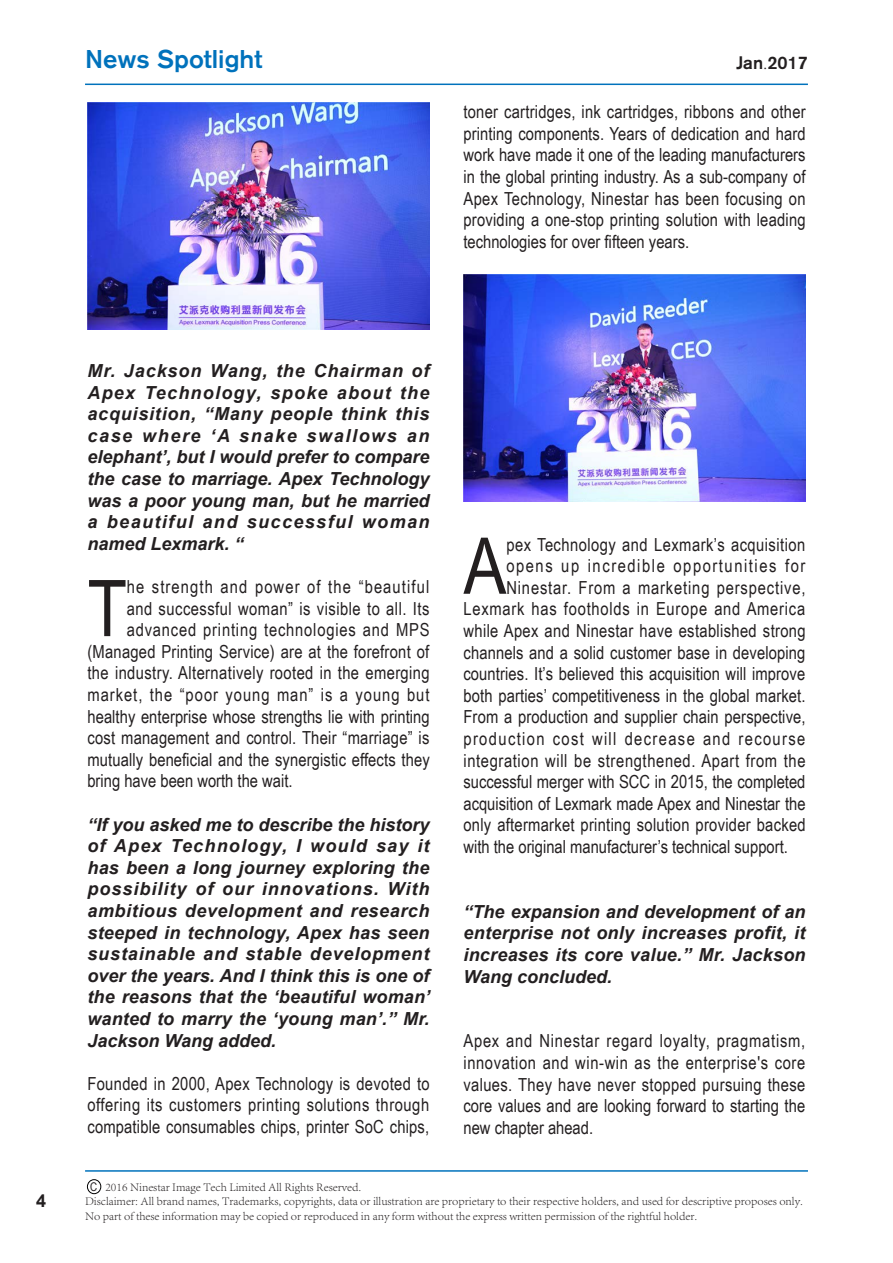
<style>
.page{position:relative;width:893px;height:1263px;background:#fff}
.page>*{position:absolute;margin:0;border:0;box-sizing:border-box;transform-origin:0 0}
.t1{font:78.3px "Arial Narrow";color:#231f20}
.t2{font:500 25.5px "Akzidenz Grotesk BQ";color:#0072bc}
.t3{font:18px/21.6px "Arial Narrow";letter-spacing:.015em;color:#231f20;text-align:justify}
.t4{font:italic 700 18px/21.6px "Arial";letter-spacing:.01em;color:#231f20;text-align:justify}
.t5{font:18px "Arial Narrow";letter-spacing:.045em;color:#231f20}
.t6{font:18px "Arial Narrow";letter-spacing:.035em;color:#231f20}
.t7{font:18px "Arial Narrow";letter-spacing:.04em;color:#231f20}
.t8{font:18px "Arial Narrow";letter-spacing:.075em;color:#231f20}
.t9{font:18px "Arial Narrow";letter-spacing:.055em;color:#231f20}
.t10{font:18px "Arial Narrow";letter-spacing:.06em;color:#231f20}
.t11{font:18px "Arial Narrow";letter-spacing:.085em;color:#231f20}
.t12{font:500 18px "Akzidenz Grotesk BQ";color:#231f20}
.t13{font:700 18px "Arial";color:#231f20}
.t14{font:300 12px "Adobe Song Std";color:#231f20}
.s1{font-family:"Adobe Song Std";font-weight:300}
.s2{font-family:"Arial Narrow";font-weight:400}
</style>
<div class="page">
<hr style="left:85px;top:84px;width:723px;height:1px;background:#0072bc">
<hr style="left:85px;top:1170px;width:723px;height:2px;background:#0072bc">
<div style="left:87px;top:1179px;width:14px;height:15px;border:1px solid #000;border-radius:50%"></div>
<img style="left:87px;top:103px;width:342px;height:227px">
<img style="left:463px;top:275px;width:342px;height:226px">
<p class="t2" style="left:85px;top:44px;width:179px">News Spotlight</p>
<p class="t12" style="left:736px;top:52px;width:73px">Jan<span class="s1">.</span>2017</p>
<p class="t3" style="left:463px;top:100px;width:344px">toner cartridges, ink cartridges, ribbons and other printing components. Years of dedication and hard work have made it one of the leading manufacturers in the global printing industry. As a sub-company of Apex Technology, Ninestar has been focusing on providing a one-stop printing solution with leading technologies for over fifteen years.</p>
<p class="t13" style="left:36px;top:1189px;width:12px">4</p>
<p class="t4" style="left:87px;top:360px;width:344px">Mr. Jackson Wang, the Chairman of Apex Technology, spoke about the acquisition, “Many people think this case where ‘A snake swallows an elephant’, but I would prefer to compare the case to marriage. Apex Technology was a poor young man, but he married a beautiful and successful woman named Lexmark. “</p>
<p class="t1" style="left:87px;top:551px;width:41px">T</p>
<p class="t10" style="left:127px;top:573px;width:304px">he strength and power of the “beautiful</p>
<p class="t3" style="left:127px;top:597px;width:304px">and successful woman” is visible to all. Its</p>
<p class="t5" style="left:127px;top:617px;width:304px">advanced printing technologies and MPS</p>
<p class="t3" style="left:87px;top:640px;width:343px">(Managed Printing Service) are at the forefront of</p>
<p class="t3" style="left:87px;top:661px;width:344px">the industry. Alternatively rooted in the emerging</p>
<p class="t9" style="left:87px;top:681px;width:344px">market, the “poor young man” is a young but</p>
<p class="t3" style="left:87px;top:705px;width:344px">healthy enterprise whose strengths lie with printing</p>
<p class="t3" style="left:87px;top:726px;width:344px">cost management and control. Their “marriage” is</p>
<p class="t3" style="left:87px;top:748px;width:344px">mutually beneficial and the synergistic effects they</p>
<p class="t3" style="left:87px;top:769px;width:207px">bring have been worth the wait.</p>
<p class="t4" style="left:87px;top:814px;width:344px">“If you asked me to describe the history of Apex Technology, I would say it has been a long journey exploring the possibility of our innovations. With ambitious development and research steeped in technology, Apex has seen sustainable and stable development over the years. And I think this is one of the reasons that the ‘beautiful woman’ wanted to marry the ‘young man’.” Mr.<br>Jackson Wang added.</p>
<p class="t3" style="left:87px;top:1072px;width:344px">Founded in 2000, Apex Technology is devoted to offering its customers printing solutions through compatible consumables chips, printer SoC chips,</p>
<p class="t1" style="left:463px;top:509px;width:44px">A</p>
<p class="t3" style="left:506px;top:533px;width:300px">pex Technology and Lexmark’s acquisition</p>
<p class="t11" style="left:506px;top:553px;width:301px">opens up incredible opportunities for</p>
<p class="t5" style="left:506px;top:574px;width:301px">Ninestar. From a marketing perspective,</p>
<p class="t7" style="left:463px;top:596px;width:343px">Lexmark has footholds in Europe and America</p>
<p class="t3" style="left:463px;top:619px;width:344px">while Apex and Ninestar have established strong</p>
<p class="t3" style="left:463px;top:641px;width:343px">channels and a solid customer base in developing</p>
<p class="t3" style="left:463px;top:662px;width:343px">countries. It’s believed this acquisition will improve</p>
<p class="t3" style="left:463px;top:684px;width:344px">both parties’ competitiveness in the global market.</p>
<p class="t3" style="left:463px;top:705px;width:344px">From a production and supplier chain perspective,</p>
<p class="t8" style="left:463px;top:725px;width:343px">production cost will decrease and recourse</p>
<p class="t6" style="left:463px;top:747px;width:344px">integration will be strengthened. Apart from the</p>
<p class="t3" style="left:463px;top:770px;width:343px">successful merger with SCC in 2015, the completed</p>
<p class="t3" style="left:463px;top:792px;width:344px">acquisition of Lexmark made Apex and Ninestar the</p>
<p class="t3" style="left:463px;top:813px;width:344px">only aftermarket printing solution provider backed</p>
<p class="t3" style="left:463px;top:835px;width:326px">with the original manufacturer’s technical support.</p>
<p class="t4" style="left:463px;top:901px;width:344px">“The expansion and development of an enterprise not only increases profit, it increases its core value.” Mr. Jackson Wang concluded.</p>
<p class="t3" style="left:463px;top:1029px;width:343px">Apex and Ninestar regard loyalty, pragmatism, innovation and win-win as the enterprise's core values. They have never stopped pursuing these core values and are looking forward to starting the new chapter ahead.</p>
<p class="t14" style="left:90px;top:1180px;width:273px"><span class="s2">C</span> 2016 Ninestar Image Tech Limited All Rights Reserved.</p>
<p class="t14" style="left:85px;top:1194px;width:719px">Disclaimer: All brand names, Trademarks, copyrights, data or illustration are proprietary to their respective holders, and used for descriptive proposes only.</p>
<p class="t14" style="left:85px;top:1209px;width:614px">No part of these information may be copied or reproduced in any form without the express written permission of the rightful holder.</p>
</div>
